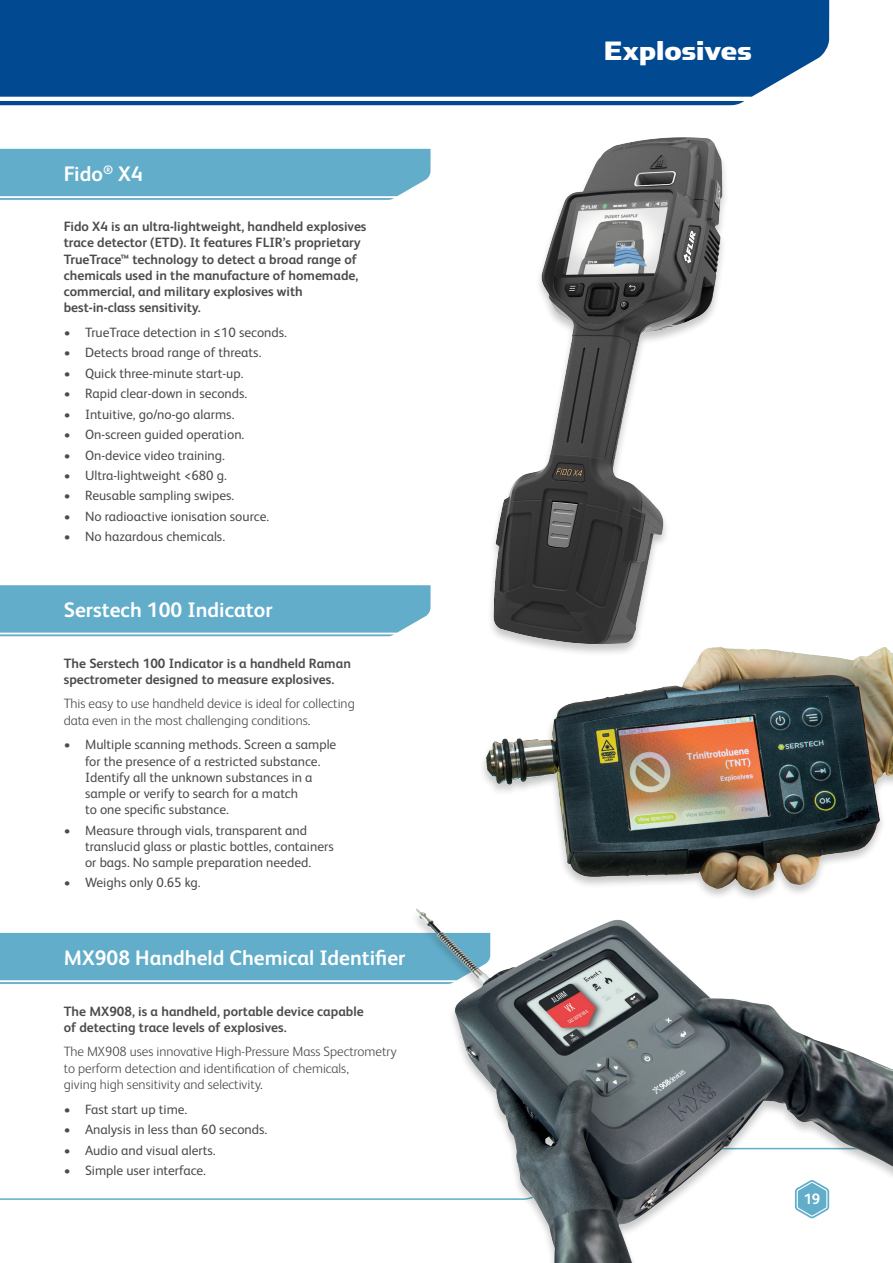
<style>
.page{position:relative;width:893px;height:1263px;background:#fff}
.page>*{position:absolute;margin:0;border:0;box-sizing:border-box;transform-origin:0 0}
.t1{font:30px "Simian Display Chimpanzee";color:#fff}
.t2{font:700 21px "FS Albert Pro";color:#fff}
.t3{font:700 15px "FS Albert Pro";color:#fff}
.t4{font:13.5px/16.2px "FS Albert Pro";color:#4b4c4d}
.Body_Text{font:700 13.5px/16.2px "FS Albert Pro";color:#4b4c4d}
.Body_Text-2{font:300 13.5px/16.2px "FS Albert Pro";color:#4b4c4d}
</style>
<div class="page">
<svg style="left:0;top:0;width:829px;height:105px;background:#115497"></svg>
<svg style="left:0;top:1198px;width:349px;height:2px"></svg>
<img style="left:402px;top:137px;width:323px;height:488px">
<svg style="left:0;top:149px;width:431px;height:51px;background:#6ab1cd"></svg>
<svg style="left:0;top:585px;width:431px;height:51px;background:#6ab1cd"></svg>
<svg style="left:0;top:933px;width:349px;height:51px;background:#66b0cb"></svg>
<img style="left:349px;top:908px;width:544px;height:355px">
<img style="left:483px;top:625px;width:410px;height:273px">
<p class="t2" style="left:64px;top:159px;width:81px">Fido<sup>®</sup> X4</p>
<p class="Body_Text" style="left:64px;top:218px;width:304px">Fido X4 is an ultra-lightweight, handheld explosives trace detector (ETD). It features FLIR’s proprietary TrueTrace™ technology to detect a broad range of chemicals used in the manufacture of homemade, commercial, and military explosives with best-in-class sensitivity.</p>
<p class="t4" style="left:64px;top:323px;width:225px">• TrueTrace detection in ≤10 seconds.</p>
<p class="t4" style="left:64px;top:343px;width:199px">• Detects broad range of threats.</p>
<p class="t4" style="left:64px;top:364px;width:181px">• Quick three-minute start-up.</p>
<p class="t4" style="left:64px;top:384px;width:185px">• Rapid clear-down in seconds.</p>
<p class="t4" style="left:64px;top:405px;width:172px">• Intuitive, go/no-go alarms.</p>
<p class="t4" style="left:64px;top:425px;width:182px">• On-screen guided operation.</p>
<p class="t4" style="left:64px;top:446px;width:163px">• On-device video training.</p>
<p class="t4" style="left:64px;top:466px;width:165px">• Ultra-lightweight &lt;680 g.</p>
<p class="t4" style="left:64px;top:487px;width:172px">• Reusable sampling swipes.</p>
<p class="t4" style="left:64px;top:507px;width:207px">• No radioactive ionisation source.</p>
<p class="t4" style="left:64px;top:528px;width:163px">• No hazardous chemicals.</p>
<p class="t2" style="left:64px;top:595px;width:210px">Serstech 100 Indicator</p>
<p class="Body_Text" style="left:64px;top:654px;width:289px">The Serstech 100 Indicator is a handheld Raman spectrometer designed to measure explosives.</p>
<p class="Body_Text-2" style="left:64px;top:695px;width:293px">This easy to use handheld device is ideal for collecting data even in the most challenging conditions.</p>
<p class="t4" style="left:85px;top:736px;width:253px;text-indent:-21px">• Multiple scanning methods. Screen a sample for the presence of a restricted substance.<br>Identify all the unknown substances in a sample or verify to search for a match<br>to one specific substance.</p>
<p class="t4" style="left:85px;top:821px;width:250px;text-indent:-21px">• Measure through vials, transparent and translucid glass or plastic bottles, containers or bags. No sample preparation needed.</p>
<p class="t4" style="left:64px;top:874px;width:138px">• Weighs only 0.65 kg.</p>
<p class="t2" style="left:64px;top:943px;width:343px">MX908 Handheld Chemical Identifier</p>
<p class="Body_Text" style="left:64px;top:1002px;width:301px">The MX908, is a handheld, portable device capable of detecting trace levels of explosives.</p>
<p class="Body_Text-2" style="left:64px;top:1043px;width:334px">The MX908 uses innovative High-Pressure Mass Spectrometry to perform detection and identification of chemicals,<br>giving high sensitivity and selectivity.</p>
<p class="t4" style="left:64px;top:1100px;width:125px">• Fast start up time.</p>
<p class="t4" style="left:64px;top:1120px;width:205px">• Analysis in less than 60 seconds.</p>
<p class="t4" style="left:64px;top:1141px;width:153px">• Audio and visual alerts.</p>
<p class="t4" style="left:64px;top:1161px;width:144px">• Simple user interface.</p>
<p class="t1" style="left:604px;top:35px;width:149px">Explosives</p>
<p class="t3" style="left:804px;top:1189px;width:18px">19</p>
</div>
